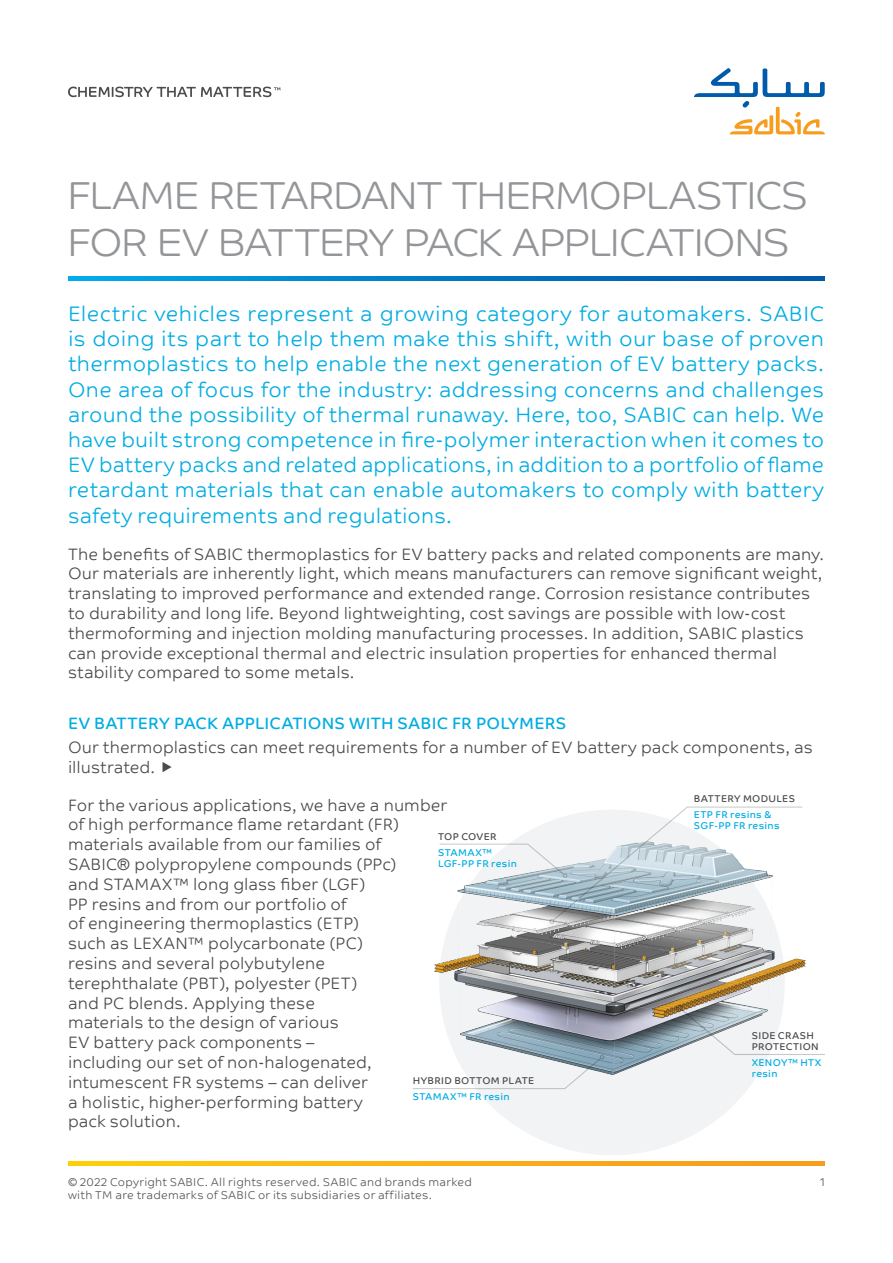
<style>
.page{position:relative;width:893px;height:1263px;background:#fff}
.page>*{position:absolute;margin:0;border:0;box-sizing:border-box;transform-origin:0 0}
.t1{font:300 39px/46.8px "SABIC Typeface Headline";color:#939598}
.t2{font:300 21px/25.2px "SABIC Typeface Text";letter-spacing:.01em;color:#00ade2;text-align:justify}
.t3{font:300 16.5px/19.8px "SABIC Typeface Text";letter-spacing:.005em;color:#484a4d}
.t4{font:16.5px "SABIC Typeface Text";letter-spacing:.005em;color:#00ade2}
.t5{font:300 11.4px/13.6px "SABIC Typeface Text";letter-spacing:.02em;color:#54575a}
.t6{font:9.9px/10.9px "SABIC Typeface Text";letter-spacing:.025em;color:#00ade2}
.t7{font:9.9px/10.9px "SABIC Typeface Text";letter-spacing:.025em;color:#484a4d}
</style>
<div class="page">
<div style="left:439px;top:810px;width:346px;height:345px;background:#f2f3f4;border-radius:50%"></div>
<img style="left:435px;top:924px;width:371px;height:150px">
<svg style="left:413px;top:1055px;width:191px;height:34px"></svg>
<svg style="left:680px;top:1008px;width:145px;height:47px"></svg>
<div style="left:676px;top:1004px;width:7px;height:7px;border:1px solid #c7c8ca;border-radius:50%"></div>
<svg style="left:439px;top:806px;width:364px;height:118px"></svg>
<svg style="left:68px;top:1161px;width:757px;height:4px;background:#fab215"></svg>
<svg style="left:694px;top:68px;width:131px;height:67px"></svg>
<svg style="left:68px;top:87px;width:212px;height:10px"></svg>
<svg style="left:68px;top:276px;width:757px;height:4px;background:#007cc5"></svg>
<h1 class="t1" style="left:68px;top:172px;width:741px">FLAME RETARDANT THERMOPLASTICS<br>FOR EV BATTERY PACK APPLICATIONS</h1>
<p class="t2" style="left:68px;top:299px;width:758px">Electric vehicles represent a growing category for automakers. SABIC is doing its part to help them make this shift, with our base of proven thermoplastics to help enable the next generation of EV battery packs.<br>One area of focus for the industry: addressing concerns and challenges around the possibility of thermal runaway. Here, too, SABIC can help. We have built strong competence in fire-polymer interaction when it comes to EV battery packs and related applications, in addition to a portfolio of flame retardant materials that can enable automakers to comply with battery safety requirements and regulations.</p>
<p class="t3" style="left:68px;top:543px;width:757px">The benefits of SABIC thermoplastics for EV battery packs and related components are many.<br>Our materials are inherently light, which means manufacturers can remove significant weight, translating to improved performance and extended range. Corrosion resistance contributes to durability and long life. Beyond lightweighting, cost savings are possible with low-cost thermoforming and injection molding manufacturing processes. In addition, SABIC plastics can provide exceptional thermal and electric insulation properties for enhanced thermal stability compared to some metals.</p>
<p class="t4" style="left:68px;top:713px;width:500px">EV BATTERY PACK APPLICATIONS WITH SABIC FR POLYMERS</p>
<p class="t3" style="left:68px;top:736px;width:746px">Our thermoplastics can meet requirements for a number of EV battery pack components, as illustrated.</p>
<p class="t3" style="left:68px;top:794px;width:381px">For the various applications, we have a number of high performance flame retardant (FR) materials available from our families of SABIC® polypropylene compounds (PPc)<br>and STAMAX™ long glass fiber (LGF)<br>PP resins and from our portfolio of<br>of engineering thermoplastics (ETP)<br>such as LEXAN™ polycarbonate (PC)<br>resins and several polybutylene<br>terephthalate (PBT), polyester (PET)<br>and PC blends. Applying these<br>materials to the design of various<br>EV battery pack components –<br>including our set of non-halogenated, intumescent FR systems – can deliver<br>a holistic, higher-performing battery<br>pack solution.</p>
<p class="t7" style="left:694px;top:793px;width:103px">BATTERY MODULES</p>
<p class="t6" style="left:694px;top:809px;width:87px">ETP FR resins &amp;<br>SGF-PP FR resins</p>
<p class="t7" style="left:438px;top:831px;width:60px">TOP COVER</p>
<p class="t6" style="left:438px;top:847px;width:80px">STAMAX™<br>LGF-PP FR resin</p>
<p class="t7" style="left:752px;top:1030px;width:68px">SIDE CRASH<br>PROTECTION</p>
<p class="t6" style="left:752px;top:1057px;width:71px">XENOY™ HTX resin</p>
<p class="t7" style="left:413px;top:1075px;width:123px">HYBRID BOTTOM PLATE</p>
<p class="t6" style="left:413px;top:1091px;width:98px">STAMAX™ FR resin</p>
<p class="t5" style="left:68px;top:1174px;width:405px">© 2022 Copyright SABIC. All rights reserved. SABIC and brands marked with TM are trademarks of SABIC or its subsidiaries or affiliates.</p>
<p class="t5" style="left:820px;top:1174px;width:6px">1</p>
</div>
